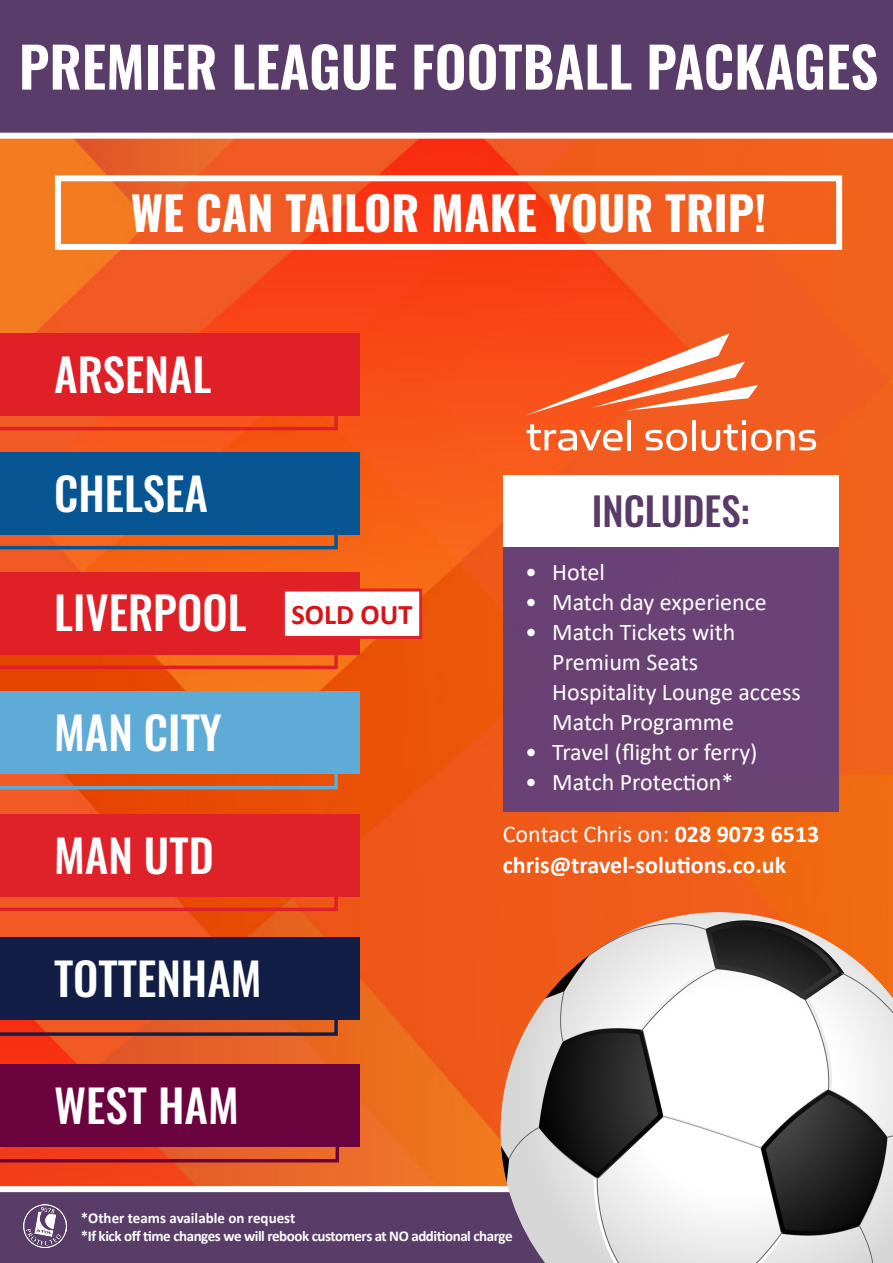
<style>
.page{position:relative;width:893px;height:1263px;background:#fff}
.page>*{position:absolute;margin:0;border:0;box-sizing:border-box;transform-origin:0 0}
.t1{font:600 55.5px "Oswald";color:#fff}
.t2{font:700 46.5px "Oswald";color:#fff}
.t3{font:500 45px "Oswald";color:#fff}
.t4{font:500 39px "Oswald";color:#593b67}
.t5{font:24px "Calibri";color:#fff}
.t6{font:700 24px "Calibri";color:#fff}
.t7{font:700 15px "Calibri";letter-spacing:-.03em;color:#fff}
.t8{font:700 15px "Calibri";color:#fff}
.s1{font-weight:700}
</style>
<div class="page">
<img style="left:0;top:139px;width:893px;height:1047px">
<div style="left:0;top:0;width:893px;height:138px;background:#593c69"></div>
<div style="left:0;top:333px;width:360px;height:83px;background:#df2127"></div>
<svg style="left:0;top:416px;width:338px;height:14px;background:#f0491e"></svg>
<div style="left:0;top:452px;width:360px;height:83px;background:#075592"></div>
<svg style="left:0;top:535px;width:338px;height:14px;background:#bf5e34"></svg>
<div style="left:0;top:692px;width:360px;height:82px;background:#5fabd8"></div>
<svg style="left:0;top:774px;width:338px;height:15px;background:#cc6136"></svg>
<div style="left:0;top:814px;width:360px;height:82px;background:#df2229"></div>
<svg style="left:0;top:896px;width:338px;height:15px;background:#e9451d"></svg>
<div style="left:0;top:937px;width:360px;height:83px;background:#121e45"></div>
<svg style="left:0;top:1020px;width:338px;height:16px;background:#ba4b2a"></svg>
<div style="left:0;top:1064px;width:360px;height:82px;background:#6b043e"></div>
<svg style="left:0;top:1146px;width:339px;height:16px;background:#cb3c28"></svg>
<div style="left:0;top:1188px;width:893px;height:75px;background:#593c68"></div>
<div style="left:55px;top:175px;width:787px;height:75px;border:6px solid #fff"></div>
<img style="left:24px;top:1204px;width:43px;height:43px">
<div style="left:503px;top:476px;width:336px;height:336px;background:#6a4275"></div>
<div style="left:503px;top:475px;width:336px;height:71px;background:#fff"></div>
<svg style="left:526px;top:333px;width:290px;height:118px;background:#f67445"></svg>
<div style="left:0;top:133px;width:893px;height:6px;background:#fff"></div>
<div style="left:0;top:1186px;width:645px;height:6px;background:#fff"></div>
<img style="left:500px;top:912px;width:393px;height:351px">
<div style="left:0;top:572px;width:360px;height:82px;background:#df2127"></div>
<svg style="left:0;top:654px;width:338px;height:15px;background:#e94b14"></svg>
<div style="left:282px;top:588px;width:140px;height:51px;background:#fff;border:3px solid #df232a"></div>
<h1 class="t1" style="left:19px;top:38px;width:861px">PREMIER LEAGUE FOOTBALL PACKAGES</h1>
<p class="t2" style="left:131px;top:189px;width:637px">WE CAN TAILOR MAKE YOUR TRIP!</p>
<h3 class="t3" style="left:54px;top:351px;width:159px">ARSENAL</h3>
<h3 class="t3" style="left:54px;top:470px;width:155px">CHELSEA</h3>
<p class="t3" style="left:54px;top:590px;width:360px">LIVERPOOL <sup>SOLD</sup> <sup>OUT</sup></p>
<h3 class="t3" style="left:54px;top:709px;width:169px">MAN CITY</h3>
<h3 class="t3" style="left:54px;top:832px;width:161px">MAN UTD</h3>
<h3 class="t3" style="left:54px;top:955px;width:209px">TOTTENHAM</h3>
<h3 class="t3" style="left:54px;top:1082px;width:186px">WEST HAM</h3>
<p class="t8" style="left:81px;top:1207px;width:216px">*Other teams available on request</p>
<h3 class="t4" style="left:592px;top:490px;width:160px">INCLUDES:</h3>
<p class="t5" style="left:525px;top:556px;width:81px">• Hotel</p>
<p class="t5" style="left:525px;top:586px;width:243px">• Match day experience</p>
<p class="t5" style="left:525px;top:616px;width:212px">• Match Tickets with</p>
<p class="t5" style="left:552px;top:646px;width:147px">Premium Seats</p>
<p class="t5" style="left:552px;top:676px;width:250px">Hospitality Lounge access</p>
<p class="t5" style="left:552px;top:706px;width:183px">Match Programme</p>
<p class="t5" style="left:525px;top:736px;width:234px">• Travel (flight or ferry)</p>
<p class="t5" style="left:525px;top:766px;width:210px">• Match Protection*</p>
<p class="t5" style="left:503px;top:817px;width:318px">Contact Chris on: <span class="s1">028 9073 6513</span></p>
<p class="t6" style="left:503px;top:848px;width:285px">chris@travel-solutions.co.uk</p>
<p class="t7" style="left:81px;top:1225px;width:433px">*If kick off time changes we will rebook customers at NO additional charge</p>
</div>
